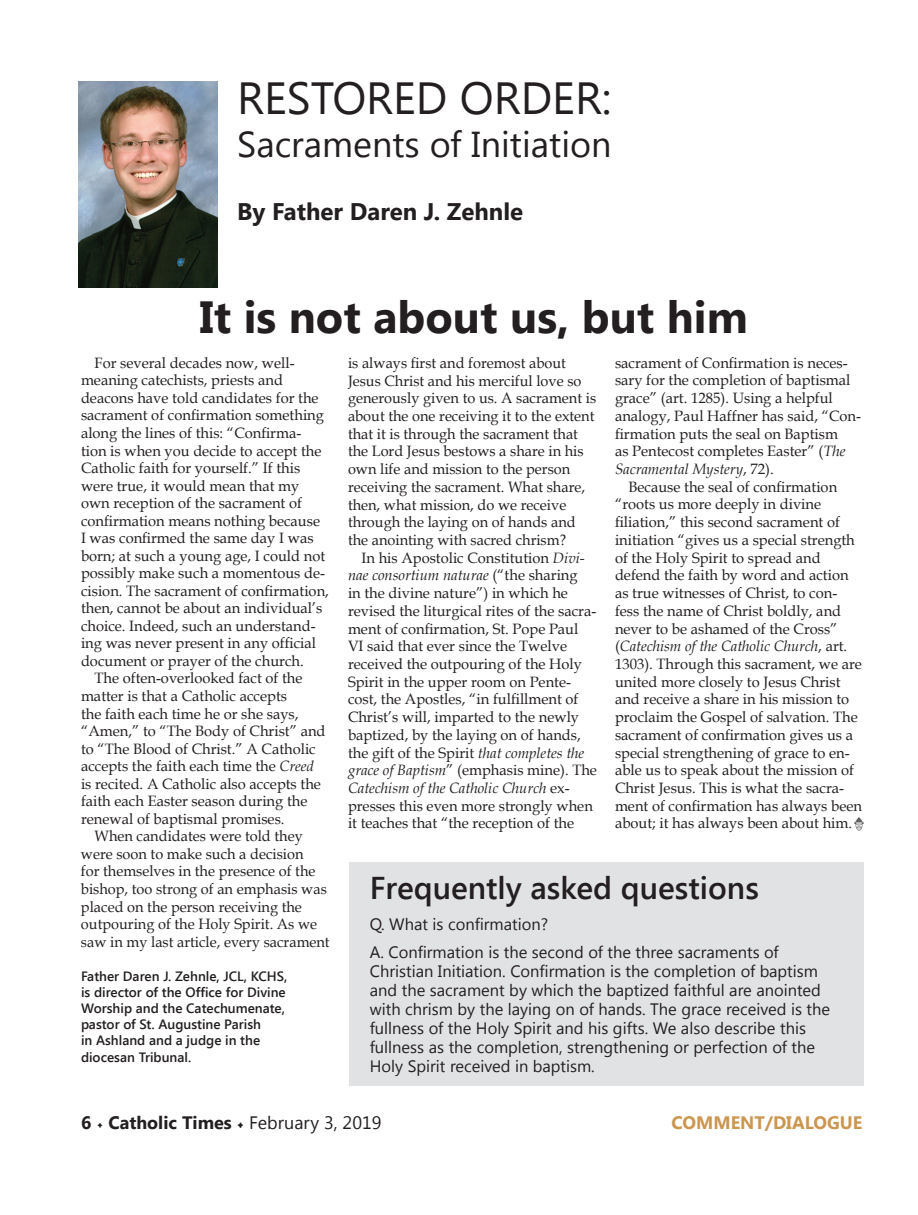
<style>
.page{position:relative;width:918px;height:1215px;background:#fff}
.page>*{position:absolute;margin:0;border:0;box-sizing:border-box;transform-origin:0 0}
.t1{font:700 45px "Segoe UI";color:#231f20}
.t2{font:45px "Segoe UI";color:#231f20}
.t3{font:36px "Segoe UI";color:#231f20}
.t4{font:600 31.5px "Segoe UI";color:#231f20}
.t5{font:700 24px "Segoe UI";color:#231f20}
.t6{font:700 18px "Segoe UI";color:#231f20}
.t7{font:700 18px "Segoe UI";color:#cb9650}
.t8{font:16.5px/19px "Segoe UI";color:#231f20}
.t9{font:15px/17.7px "Book Antiqua";color:#231f20}
.t10{font:italic 15px "Book Antiqua";color:#231f20}
.t11{font:600 13.5px/16.2px "Segoe UI";color:#231f20}
.s1{font-style:italic}
.s2{font-style:normal}
.s3{font-family:"Adobe Jenson Pro";font-weight:400}
.s4{font-family:"Adobe Jenson Pro"}
.s5{font-weight:400}
</style>
<div class="page">
<img style="left:78px;top:81px;width:139px;height:206px">
<div style="left:350px;top:863px;width:514px;height:223px;background:#e1e2e4"></div>
<img style="left:854px;top:817px;width:10px;height:14px">
<h1 class="t2" style="left:237px;top:67px;width:376px">RESTORED ORDER:</h1>
<h2 class="t3" style="left:237px;top:119px;width:376px">Sacraments of Initiation</h2>
<h3 class="t5" style="left:237px;top:195px;width:287px">By Father Daren J. Zehnle</h3>
<h1 class="t1" style="left:200px;top:285px;width:550px">It is not about us, but him</h1>
<p class="t9" style="left:94px;top:354px;width:202px">For several decades now, well-</p>
<p class="t9" style="left:81px;top:371px;width:204px">meaning catechists, priests and</p>
<p class="t9" style="left:81px;top:389px;width:239px">deacons have told candidates for the</p>
<p class="t9" style="left:81px;top:406px;width:245px">sacrament of confirmation something</p>
<p class="t9" style="left:81px;top:424px;width:222px">along the lines of this: “Confirma-</p>
<p class="t9" style="left:81px;top:441px;width:242px">tion is when you decide to accept the</p>
<p class="t9" style="left:81px;top:459px;width:221px">Catholic faith for yourself.” If this</p>
<p class="t9" style="left:81px;top:476px;width:220px">were true, it would mean that my</p>
<p class="t9" style="left:81px;top:494px;width:222px">own reception of the sacrament of</p>
<p class="t9" style="left:81px;top:511px;width:241px">confirmation means nothing because</p>
<p class="t9" style="left:81px;top:529px;width:234px">I was confirmed the same day I was</p>
<p class="t9" style="left:81px;top:546px;width:246px">born; at such a young age, I could not</p>
<p class="t9" style="left:81px;top:564px;width:246px">possibly make such a momentous de-</p>
<p class="t9" style="left:81px;top:582px;width:249px">cision. The sacrament of confirmation,</p>
<p class="t9" style="left:81px;top:599px;width:243px">then, cannot be about an individual’s</p>
<p class="t9" style="left:81px;top:617px;width:236px">choice. Indeed, such an understand-</p>
<p class="t9" style="left:81px;top:634px;width:237px">ing was never present in any official</p>
<p class="t9" style="left:81px;top:652px;width:224px">document or prayer of the church.</p>
<p class="t9" style="left:94px;top:669px;width:210px">The often-overlooked fact of the</p>
<p class="t9" style="left:81px;top:687px;width:208px">matter is that a Catholic accepts</p>
<p class="t9" style="left:81px;top:704px;width:219px">the faith each time he or she says,</p>
<p class="t9" style="left:81px;top:722px;width:246px">“Amen,” to “The Body of Christ” and</p>
<p class="t9" style="left:81px;top:739px;width:236px">to “The Blood of Christ.” A Catholic</p>
<p class="t9" style="left:81px;top:757px;width:234px">accepts the faith each time the <span class="s1">Creed</span></p>
<p class="t9" style="left:81px;top:774px;width:241px">is recited. A Catholic also accepts the</p>
<p class="t9" style="left:81px;top:792px;width:228px">faith each Easter season during the</p>
<p class="t9" style="left:81px;top:809px;width:205px">renewal of baptismal promises.</p>
<p class="t9" style="left:94px;top:827px;width:210px">When candidates were told they</p>
<p class="t9" style="left:81px;top:845px;width:224px">were soon to make such a decision</p>
<p class="t9" style="left:81px;top:862px;width:236px">for themselves in the presence of the</p>
<p class="t9" style="left:81px;top:880px;width:247px">bishop, too strong of an emphasis was</p>
<p class="t9" style="left:81px;top:897px;width:222px">placed on the person receiving the</p>
<p class="t9" style="left:81px;top:915px;width:238px">outpouring of the Holy Spirit. As we</p>
<p class="t9" style="left:81px;top:932px;width:250px">saw in my last article, every sacrament</p>
<p class="t11" style="left:81px;top:967px;width:208px">Father Daren J. Zehnle, JCL, KCHS, is director of the Office for Divine<br>Worship and the Catechumenate, pastor of St. Augustine Parish<br>in Ashland and a judge in the diocesan Tribunal.</p>
<p class="t9" style="left:348px;top:354px;width:250px">is always first and foremost about Jesus Christ and his merciful love so generously given to us. A sacrament is about the one receiving it to the extent that it is through the sacrament that the Lord Jesus bestows a share in his own life and mission to the person receiving the sacrament. What share, then, what mission, do we receive through the laying on of hands and the anointing with sacred chrism?</p>
<p class="t9" style="left:348px;top:548px;width:250px;text-indent:13px">In his Apostolic Constitution <span class="s1">Divi&shy;nae consortium naturae</span> (“the sharing<br>in the divine nature”) in which he revised the liturgical rites of the sacra&shy;ment of confirmation, St. Pope Paul VI said that ever since the Twelve received the outpouring of the Holy Spirit in the upper room on Pente&shy;cost, the Apostles, “in fulfillment of Christ’s will, imparted to the newly baptized, by the laying on of hands, the gift of the Spirit <span class="s1">that completes the grace of Baptism</span>” (emphasis mine). The <span class="s1">Catechism of the Catholic Church</span> ex&shy;presses this even more strongly when it teaches that “the reception of the</p>
<p class="t9" style="left:615px;top:353px;width:234px">sacrament of Confirmation is neces-</p>
<p class="t9" style="left:615px;top:371px;width:237px">sary for the completion of baptismal</p>
<p class="t9" style="left:615px;top:389px;width:219px">grace” (art. 1285). Using a helpful</p>
<p class="t9" style="left:615px;top:407px;width:248px">analogy, Paul Haffner has said, “Con-</p>
<p class="t9" style="left:615px;top:424px;width:225px">firmation puts the seal on Baptism</p>
<p class="t9" style="left:615px;top:442px;width:232px">as Pentecost completes Easter” (<span class="s1">The</span></p>
<p class="t10" style="left:615px;top:458px;width:160px">Sacramental Mystery<span class="s2">, 72).</span></p>
<p class="t9" style="left:628px;top:477px;width:210px">Because the seal of confirmation</p>
<p class="t9" style="left:615px;top:495px;width:208px">“roots us more deeply in divine</p>
<p class="t9" style="left:615px;top:513px;width:226px">filiation,” this second sacrament of</p>
<p class="t9" style="left:615px;top:531px;width:241px">initiation “gives us a special strength</p>
<p class="t9" style="left:615px;top:548px;width:207px">of the Holy Spirit to spread and</p>
<p class="t9" style="left:615px;top:566px;width:235px">defend the faith by word and action</p>
<p class="t9" style="left:615px;top:584px;width:224px">as true witnesses of Christ, to con-</p>
<p class="t9" style="left:615px;top:602px;width:228px">fess the name of Christ boldly, and</p>
<p class="t9" style="left:615px;top:619px;width:224px">never to be ashamed of the Cross”</p>
<p class="t10" style="left:615px;top:636px;width:234px"><span class="s2">(</span>Catechism of the Catholic Church<span class="s2">, art.</span></p>
<p class="t9" style="left:615px;top:655px;width:249px">1303). Through this sacrament, we are</p>
<p class="t9" style="left:615px;top:672px;width:227px">united more closely to Jesus Christ</p>
<p class="t9" style="left:615px;top:690px;width:236px">and receive a share in his mission to</p>
<p class="t9" style="left:615px;top:708px;width:244px">proclaim the Gospel of salvation. The</p>
<p class="t9" style="left:615px;top:726px;width:240px">sacrament of confirmation gives us a</p>
<p class="t9" style="left:615px;top:743px;width:236px">special strengthening of grace to en-</p>
<p class="t9" style="left:615px;top:761px;width:241px">able us to speak about the mission of</p>
<p class="t9" style="left:615px;top:779px;width:231px">Christ Jesus. This is what the sacra-</p>
<p class="t9" style="left:615px;top:796px;width:249px">ment of confirmation has always been</p>
<p class="t9" style="left:615px;top:814px;width:239px">about; it has always been about him.</p>
<h3 class="t4" style="left:370px;top:866px;width:391px">Frequently asked questions</h3>
<p class="t8" style="left:370px;top:910px;width:410px;line-height:27.9px">Q. What is confirmation?<br>A. Confirmation is the second of the three sacraments of</p>
<p class="t8" style="left:370px;top:961px;width:462px">Christian Initiation. Confirmation is the completion of baptism and the sacrament by which the baptized faithful are anointed with chrism by the laying on of hands. The grace received is the fullness of the Holy Spirit and his gifts. We also describe this fullness as the completion, strengthening or perfection of the Holy Spirit received in baptism.</p>
<p class="t6" style="left:81px;top:1110px;width:302px">6 <span class="s3">•</span> Catholic Times <span class="s4">•</span> <span class="s5">February 3, 2019</span></p>
<p class="t7" style="left:672px;top:1110px;width:192px">COMMENT/DIALOGUE</p>
</div>
